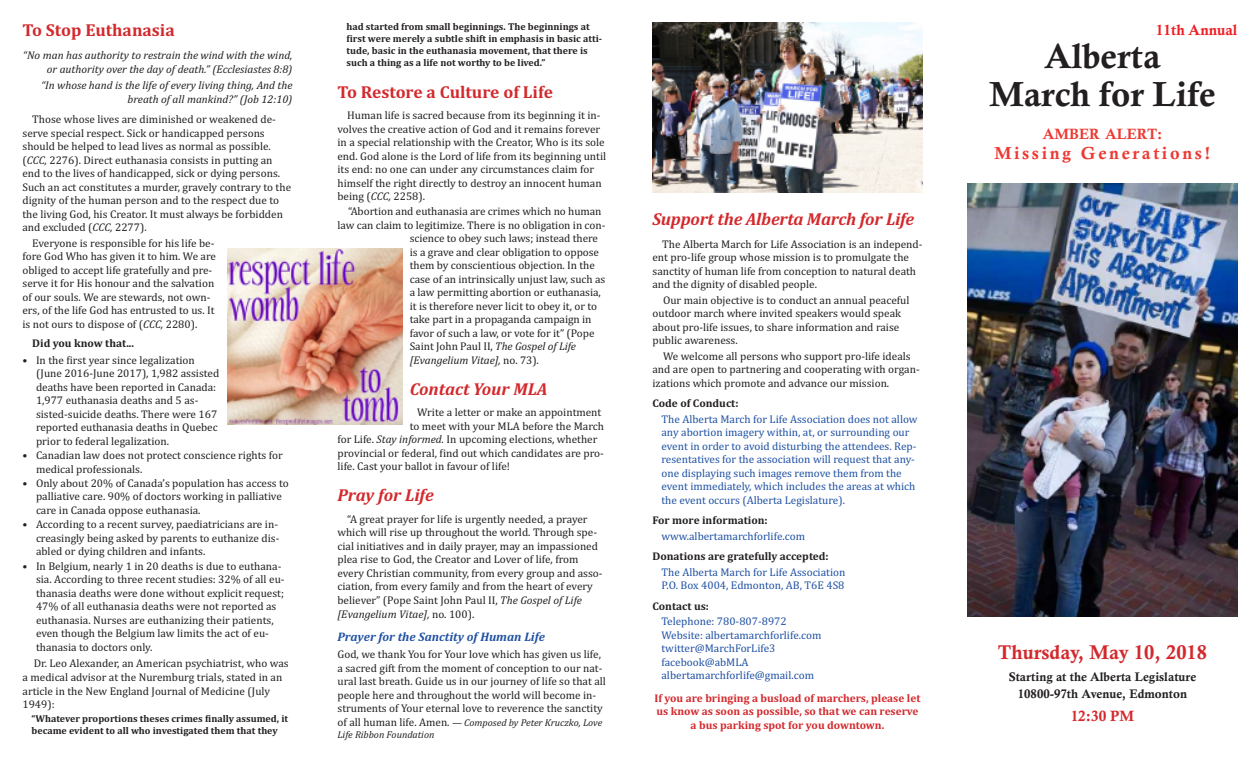
<style>
.page{position:relative;width:1260px;height:765px;background:#fff}
.page>*{position:absolute;margin:0;border:0;box-sizing:border-box;transform-origin:0 0}
.t1{font:35px/37.5px "Calis MT Bol";color:#231f20;text-align:center}
.t2{font:20px "Calis MT Bol";color:#d3292d}
.t3{font:italic 700 17.5px "Cambria";letter-spacing:-.01em;color:#d3292d}
.t4{font:700 17.5px "Cambria";color:#d3292d}
.t5{font:17.5px "Calis MT Bol";letter-spacing:.15em;color:#ee3933}
.t6{font:15px "Calis MT Bol";color:#ee3933}
.t7{font:15px "Calis MT Bol";color:#ee1d23}
.t8{font:15px "Calis MT Bol";color:#d3292d}
.t9{font:12.5px/16.8px "Calis MT Bol";color:#231f20;text-align:center}
.t10{font:italic 700 12.5px "Cambria";color:#1f51a3}
.t11{font:11.25px/13.5px "Cambria";color:#231f20}
.t12{font:11.25px/13.5px "Cambria";color:#1f51a3}
.t13{font:italic 11.25px/13.5px "Cambria";color:#231f20;text-align:right}
.t14{font:700 11.25px/13.5px "Cambria";color:#d3292d;text-align:center}
.t15{font:700 11.25px "Cambria";color:#231f20}
.t16{font:700 10px/12px "Cambria";color:#231f20}
.t17{font:italic 10px/12.5px "Cambria";color:#231f20}
.s1{font-style:italic}
.s2{font-style:normal}
.s3{font-style:normal;font-size:11.25px}
</style>
<div class="page">
<img style="left:968px;top:184px;width:270px;height:432px">
<img style="left:228px;top:248px;width:174px;height:177px">
<img style="left:653px;top:22px;width:269px;height:171px">
<h3 class="t4" style="left:22px;top:20px;width:154px">To Stop Euthanasia</h3>
<p class="t13" style="left:23px;top:49px;width:271px">“No man has authority to restrain the wind with the wind, or authority over the day of death.” (Ecclesiastes 8:8)</p>
<p class="t13" style="left:41px;top:79px;width:253px">“In whose hand is the life of every living thing, And the breath of all mankind?” (Job 12:10)</p>
<p class="t11" style="left:22px;top:113px;width:270px;text-indent:10px">Those whose lives are diminished or weakened de&shy;serve special respect. Sick or handicapped persons should be helped to lead lives as normal as possible. (<span class="s1">CCC,</span> 2276). Direct euthanasia consists in putting an end to the lives of handicapped, sick or dying persons.<br>Such an act constitutes a murder, gravely contrary to the dignity of the human person and to the respect due to the living God, his Creator. It must always be forbidden and excluded (<span class="s1">CCC,</span> 2277).</p>
<p class="t11" style="left:23px;top:236px;width:195px;text-indent:10px">Everyone is responsible for his life be&shy;fore God Who has given it to him. We are obliged to accept life gratefully and pre&shy;serve it for His honour and the salvation of our souls. We are stewards, not own&shy;ers, of the life God has entrusted to us. It is not ours to dispose of (<span class="s1">CCC,</span> 2280).</p>
<p class="t15" style="left:32px;top:336px;width:103px">Did you know that...</p>
<p class="t11" style="left:36px;top:353px;width:185px;text-indent:-13px">• In the first year since legalization (June 2016-June 2017), 1,982 assisted deaths have been reported in Canada:<br>1,977 euthanasia deaths and 5 as&shy;sisted-suicide deaths. There were 167 reported euthanasia deaths in Quebec prior to federal legalization.</p>
<p class="t11" style="left:36px;top:448px;width:248px;text-indent:-14px">• Canadian law does not protect conscience rights for medical professionals.</p>
<p class="t11" style="left:36px;top:476px;width:254px;text-indent:-14px">• Only about 20% of Canada’s population has access to palliative care. 90% of doctors working in palliative care in Canada oppose euthanasia.</p>
<p class="t11" style="left:36px;top:518px;width:245px;text-indent:-13px">• According to a recent survey, paediatricians are in&shy;creasingly being asked by parents to euthanize dis&shy;abled or dying children and infants.</p>
<p class="t11" style="left:36px;top:559px;width:250px;text-indent:-13px">• In Belgium, nearly 1 in 20 deaths is due to euthana&shy;sia. According to three recent studies: 32% of all eu&shy;thanasia deaths were done without explicit request; 47% of all euthanasia deaths were not reported as euthanasia. Nurses are euthanizing their patients, even though the Belgium law limits the act of eu&shy;thanasia to doctors only.</p>
<p class="t11" style="left:23px;top:656px;width:268px;text-indent:11px">Dr. Leo Alexander, an American psychiatrist, who was a medical advisor at the Nuremburg trials, stated in an article in the New England Journal of Medicine (July 1949):</p>
<p class="t16" style="left:32px;top:713px;width:258px">“Whatever proportions theses crimes finally assumed, it became evident to all who investigated them that they</p>
<p class="t16" style="left:347px;top:21px;width:257px">had started from small beginnings. The beginnings at first were merely a subtle shift in emphasis in basic atti&shy;tude, basic in the euthanasia movement, that there is such a thing as a life not worthy to be lived.”</p>
<h3 class="t4" style="left:338px;top:81px;width:217px">To Restore a Culture of Life</h3>
<p class="t11" style="left:337px;top:109px;width:270px;text-indent:10px">Human life is sacred because from its beginning it in&shy;volves the creative action of God and it remains forever in a special relationship with the Creator, Who is its sole end. God alone is the Lord of life from its beginning until its end: no one can under any circumstances claim for himself the right directly to destroy an innocent human being (<span class="s1">CCC,</span> 2258).</p>
<p class="t11" style="left:348px;top:205px;width:255px">“Abortion and euthanasia are crimes which no human</p>
<p class="t11" style="left:338px;top:218px;width:269px">law can claim to legitimize. There is no obligation in con-</p>
<p class="t11" style="left:410px;top:232px;width:190px">science to obey such laws; instead there</p>
<p class="t11" style="left:410px;top:245px;width:191px">is a grave and clear obligation to oppose</p>
<p class="t11" style="left:410px;top:259px;width:187px">them by conscientious objection. In the</p>
<p class="t11" style="left:410px;top:272px;width:197px">case of an intrinsically unjust law, such as</p>
<p class="t11" style="left:410px;top:286px;width:193px">a law permitting abortion or euthanasia,</p>
<p class="t11" style="left:410px;top:299px;width:189px">it is therefore never licit to obey it, or to</p>
<p class="t11" style="left:410px;top:313px;width:183px">take part in a propaganda campaign in</p>
<p class="t11" style="left:410px;top:326px;width:186px">favor of such a law, or vote for it” (Pope</p>
<p class="t11" style="left:410px;top:340px;width:168px">Saint John Paul II, <span class="s1">The Gospel of Life</span></p>
<p class="t13" style="left:410px;top:353px;width:131px">[Evangelium Vitae], <span class="s2">no. 73).</span></p>
<h3 class="t3" style="left:410px;top:379px;width:139px">Contact Your MLA</h3>
<p class="t11" style="left:417px;top:406px;width:186px">Write a letter or make an appointment</p>
<p class="t11" style="left:410px;top:419px;width:196px">to meet with your MLA before the March</p>
<p class="t11" style="left:338px;top:433px;width:261px">for Life. <span class="s1">Stay informed.</span> In upcoming elections, whether</p>
<p class="t11" style="left:338px;top:446px;width:268px">provincial or federal, find out which candidates are pro-</p>
<p class="t11" style="left:338px;top:460px;width:174px">life. Cast your ballot in favour of life!</p>
<h3 class="t3" style="left:338px;top:485px;width:98px">Pray for Life</h3>
<p class="t11" style="left:338px;top:512px;width:267px;text-indent:10px">“A great prayer for life is urgently needed, a prayer which will rise up throughout the world. Through spe&shy;cial initiatives and in daily prayer, may an impassioned plea rise to God, the Creator and Lover of life, from every Christian community, from every group and asso&shy;ciation, from every family and from the heart of every believer” (Pope Saint John Paul II, <span class="s1">The Gospel of Life [Evangelium Vitae],</span> no. 100).</p>
<p class="t10" style="left:338px;top:629px;width:209px">Prayer for the Sanctity of Human Life</p>
<p class="t11" style="left:337px;top:648px;width:270px">God, we thank You for Your love which has given us life, a sacred gift from the moment of conception to our nat&shy;ural last breath. Guide us in our journey of life so that all people here and throughout the world will become in&shy;struments of Your eternal love to reverence the sanctity</p>
<p class="t17" style="left:337px;top:716px;width:266px"><span class="s3">of all human life. Amen.</span> — Composed by Peter Kruczko, Love<br>Life Ribbon Foundation</p>
<h3 class="t3" style="left:652px;top:208px;width:263px">Support the Alberta March for Life</h3>
<p class="t11" style="left:653px;top:237px;width:271px;text-indent:10px">The Alberta March for Life Association is an independ&shy;ent pro-life group whose mission is to promulgate the sanctity of human life from conception to natural death and the dignity of disabled people.</p>
<p class="t11" style="left:653px;top:293px;width:259px;text-indent:10px">Our main objective is to conduct an annual peaceful outdoor march where invited speakers would speak about pro-life issues, to share information and raise public awareness.</p>
<p class="t11" style="left:653px;top:349px;width:269px;text-indent:10px">We welcome all persons who support pro-life ideals and are open to partnering and cooperating with organ&shy;izations which promote and advance our mission.</p>
<p class="t15" style="left:653px;top:397px;width:88px">Code of Conduct:</p>
<p class="t12" style="left:662px;top:412px;width:258px">The Alberta March for Life Association does not allow any abortion imagery within, at, or surrounding our event in order to avoid disturbing the attendees. Rep&shy;resentatives for the association will request that any&shy;one displaying such images remove them from the event immediately, which includes the areas at which the event occurs (Alberta Legislature).</p>
<p class="t15" style="left:652px;top:514px;width:117px">For more information:</p>
<p class="t12" style="left:662px;top:529px;width:145px">www.albertamarchforlife.com</p>
<p class="t15" style="left:652px;top:550px;width:178px">Donations are gratefully accepted:</p>
<p class="t12" style="left:662px;top:565px;width:185px">The Alberta March for Life Association<br>P.O. Box 4004, Edmonton, AB, T6E 4S8</p>
<p class="t15" style="left:652px;top:599px;width:58px">Contact us:</p>
<p class="t12" style="left:661px;top:614px;width:161px">Telephone: 780-807-8972<br>Website: albertamarchforlife.com twitter@MarchForLife3 facebook@abMLA albertamarchforlife@gmail.com</p>
<p class="t14" style="left:655px;top:691px;width:267px">If you are bringing a busload of marchers, please let us know as soon as possible, so that we can reserve a bus parking spot for you downtown.</p>
<h3 class="t7" style="left:1156px;top:21px;width:83px">11th Annual</h3>
<h1 class="t1" style="left:989px;top:38px;width:228px">Alberta<br>March for Life</h1>
<h3 class="t6" style="left:1043px;top:125px;width:121px">AMBER ALERT:</h3>
<h3 class="t5" style="left:994px;top:143px;width:218px">Missing Generations!</h3>
<h2 class="t2" style="left:998px;top:640px;width:211px">Thursday, May 10, 2018</h2>
<p class="t9" style="left:1009px;top:668px;width:189px">Starting at the Alberta Legislature<br>10800-97th Avenue, Edmonton</p>
<h3 class="t8" style="left:1071px;top:707px;width:65px">12:30 PM</h3>
</div>
